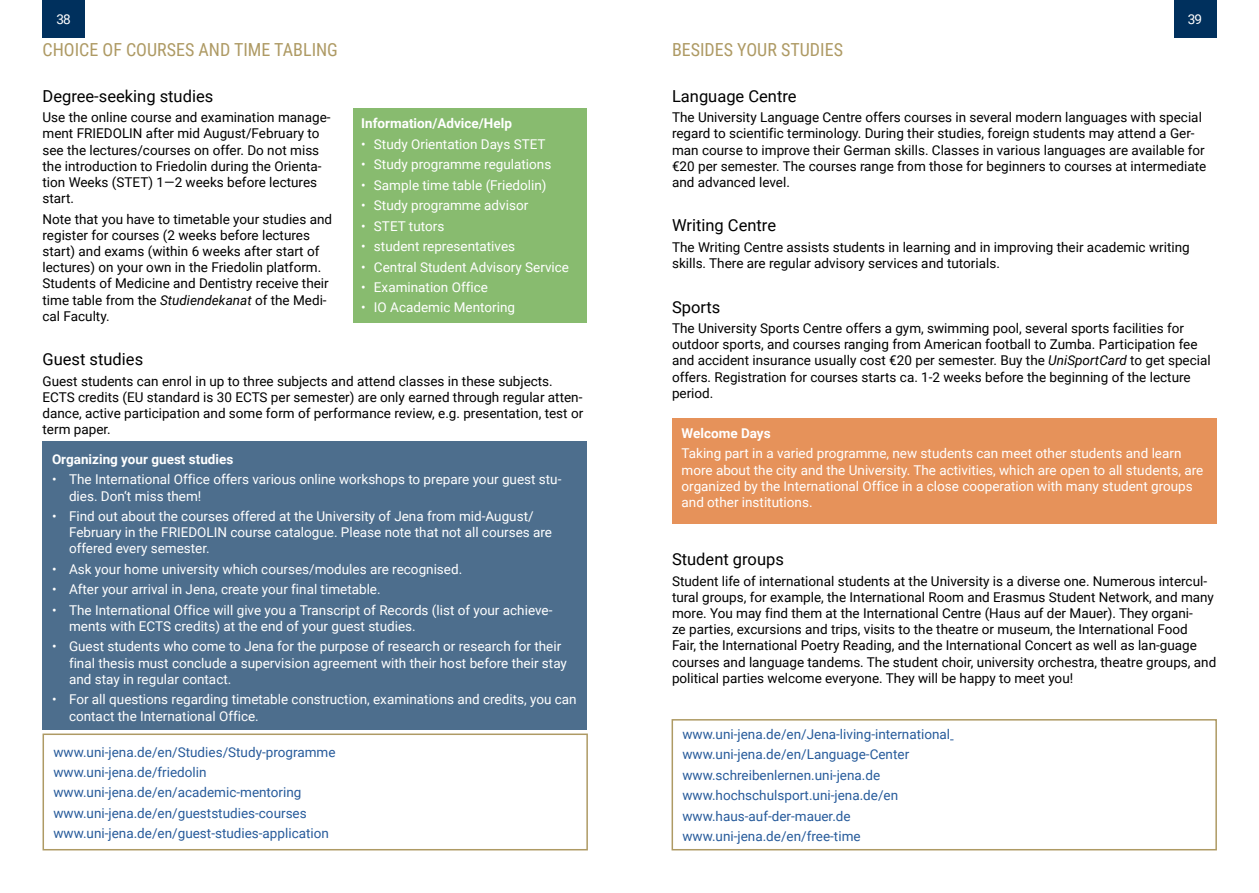
<style>
.page{position:relative;width:1259px;height:893px;background:#fff}
.page>*{position:absolute;margin:0;border:0;box-sizing:border-box;transform-origin:0 0}
.t1{font:18px "Roboto Condensed";color:#ae9a64}
.t2{font:16.5px "Roboto";color:#000}
.t3{font:13.5px/16.2px "Roboto";color:#000}
.t4{font:13.5px/16.2px "Roboto";color:#fff}
.t5{font:13.5px/20.4px "Roboto";color:#275b9b}
.t6{font:700 13.5px "Roboto";color:#fff}
.s1{font-style:italic}
</style>
<div class="page">
<div style="left:43px;top:0;width:42px;height:37px;background:#00305d"></div>
<div style="left:1174px;top:0;width:42px;height:37px;background:#00305d"></div>
<div style="left:353px;top:108px;width:234px;height:215px;background:#88bb6f"></div>
<div style="left:43px;top:733px;width:545px;height:117px;background:#fff;border:2px solid #ae9a64"></div>
<div style="left:43px;top:441px;width:544px;height:288px;background:#4d6e8d"></div>
<div style="left:671px;top:719px;width:546px;height:131px;background:#fff;border:2px solid #ae9a64"></div>
<div style="left:672px;top:419px;width:544px;height:105px;background:#e6925a"></div>
<p class="t4" style="left:57px;top:11px;width:16px">38</p>
<p class="t4" style="left:1188px;top:11px;width:16px">39</p>
<h1 class="t1" style="left:43px;top:37px;width:297px">CHOICE OF COURSES AND TIME TABLING</h1>
<p class="t2" style="left:43px;top:84px;width:172px">Degree-seeking studies</p>
<p class="t3" style="left:43px;top:109px;width:289px">Use the online course and examination manage&shy;ment FRIEDOLIN after mid August/February to see the lectures/courses on offer. Do not miss the introduction to Friedolin during the Orienta&shy;tion Weeks (STET) 1—2 weeks before lectures start.</p>
<p class="t3" style="left:43px;top:210px;width:291px">Note that you have to timetable your studies and register for courses (2 weeks before lectures start) and exams (within 6 weeks after start of lectures) on your own in the Friedolin platform.<br>Students of Medicine and Dentistry receive their time table from the <span class="s1">Studiendekanat</span> of the Medi&shy;cal Faculty.</p>
<p class="t2" style="left:43px;top:348px;width:102px">Guest studies</p>
<p class="t3" style="left:43px;top:372px;width:542px">Guest students can enrol in up to three subjects and attend classes in these subjects.<br>ECTS credits (EU standard is 30 ECTS per semester) are only earned through regular atten&shy;dance, active participation and some form of performance review, e.g. presentation, test or term paper.</p>
<h1 class="t1" style="left:672px;top:37px;width:172px">BESIDES YOUR STUDIES</h1>
<p class="t2" style="left:672px;top:84px;width:126px">Language Centre</p>
<p class="t3" style="left:672px;top:109px;width:536px">The University Language Centre offers courses in several modern languages with special regard to scientific terminology. During their studies, foreign students may attend a Ger&shy;man course to improve their German skills. Classes in various languages are available for €20 per semester. The courses range from those for beginners to courses at intermediate and advanced level.</p>
<p class="t2" style="left:672px;top:214px;width:106px">Writing Centre</p>
<p class="t3" style="left:672px;top:238px;width:519px">The Writing Centre assists students in learning and in improving their academic writing skills. There are regular advisory services and tutorials.</p>
<p class="t2" style="left:672px;top:295px;width:50px">Sports</p>
<p class="t3" style="left:672px;top:320px;width:540px">The University Sports Centre offers a gym, swimming pool, several sports facilities for outdoor sports, and courses ranging from American football to Zumba. Participation fee and accident insurance usually cost €20 per semester. Buy the <span class="s1">UniSportCard</span> to get special offers. Registration for courses starts ca. 1-2 weeks before the beginning of the lecture period.</p>
<p class="t6" style="left:361px;top:114px;width:152px">Information/Advice/Help</p>
<p class="t4" style="left:361px;top:135px;width:186px">• Study Orientation Days STET</p>
<p class="t4" style="left:361px;top:156px;width:192px">• Study programme regulations</p>
<p class="t4" style="left:361px;top:176px;width:187px">• Sample time table (Friedolin)</p>
<p class="t4" style="left:361px;top:197px;width:169px">• Study programme advisor</p>
<p class="t4" style="left:361px;top:217px;width:85px">• STET tutors</p>
<p class="t4" style="left:361px;top:238px;width:155px">• student representatives</p>
<p class="t4" style="left:361px;top:258px;width:209px">• Central Student Advisory Service</p>
<p class="t4" style="left:361px;top:279px;width:128px">• Examination Office</p>
<p class="t4" style="left:361px;top:299px;width:155px">• IO Academic Mentoring</p>
<p class="t6" style="left:681px;top:424px;width:91px">Welcome Days</p>
<p class="t4" style="left:681px;top:445px;width:523px">Taking part in a varied programme, new students can meet other students and learn more about the city and the University. The activities, which are open to all students, are organized by the International Office in a close cooperation with many student groups and other institutions.</p>
<p class="t6" style="left:52px;top:450px;width:183px">Organizing your guest studies</p>
<p class="t4" style="left:69px;top:471px;width:494px;text-indent:-17px">• The International Office offers various online workshops to prepare your guest stu&shy;dies. Don‘t miss them!</p>
<p class="t4" style="left:69px;top:508px;width:484px;text-indent:-17px">• Find out about the courses offered at the University of Jena from mid-August/<br>February in the FRIEDOLIN course catalogue. Please note that not all courses are offered every semester.</p>
<p class="t4" style="left:52px;top:560px;width:412px">• Ask your home university which courses/modules are recognised.</p>
<p class="t4" style="left:52px;top:581px;width:330px">• After your arrival in Jena, create your final timetable.</p>
<p class="t4" style="left:69px;top:601px;width:485px;text-indent:-17px">• The International Office will give you a Transcript of Records (list of your achieve&shy;ments with ECTS credits) at the end of your guest studies.</p>
<p class="t4" style="left:69px;top:638px;width:499px;text-indent:-17px">• Guest students who come to Jena for the purpose of research or research for their final thesis must conclude a supervision agreement with their host before their stay and stay in regular contact.</p>
<p class="t4" style="left:69px;top:691px;width:509px;text-indent:-17px">• For all questions regarding timetable construction, examinations and credits, you can contact the International Office.</p>
<p class="t2" style="left:672px;top:548px;width:113px">Student groups</p>
<p class="t3" style="left:672px;top:572px;width:546px">Student life of international students at the University is a diverse one. Numerous intercul&shy;tural groups, for example, the International Room and Erasmus Student Network, and many more. You may find them at the International Centre (Haus auf der Mauer). They organi-<br>ze parties, excursions and trips, visits to the theatre or museum, the International Food<br>Fair, the International Poetry Reading, and the International Concert as well as lan-guage courses and language tandems. The student choir, university orchestra, theatre groups, and political parties welcome everyone. They will be happy to meet you!</p>
<p class="t5" style="left:53px;top:741px;width:284px">www.uni-jena.de/en/Studies/Study-programme www.uni-jena.de/friedolin www.uni-jena.de/en/academic-mentoring www.uni-jena.de/en/gueststudies-courses www.uni-jena.de/en/guest-studies-application</p>
<p class="t5" style="left:682px;top:723px;width:269px">www.uni-jena.de/en/Jena-living-international www.uni-jena.de/en/Language-Center www.schreibenlernen.uni-jena.de www.hochschulsport.uni-jena.de/en www.haus-auf-der-mauer.de www.uni-jena.de/en/free-time</p>
</div>
